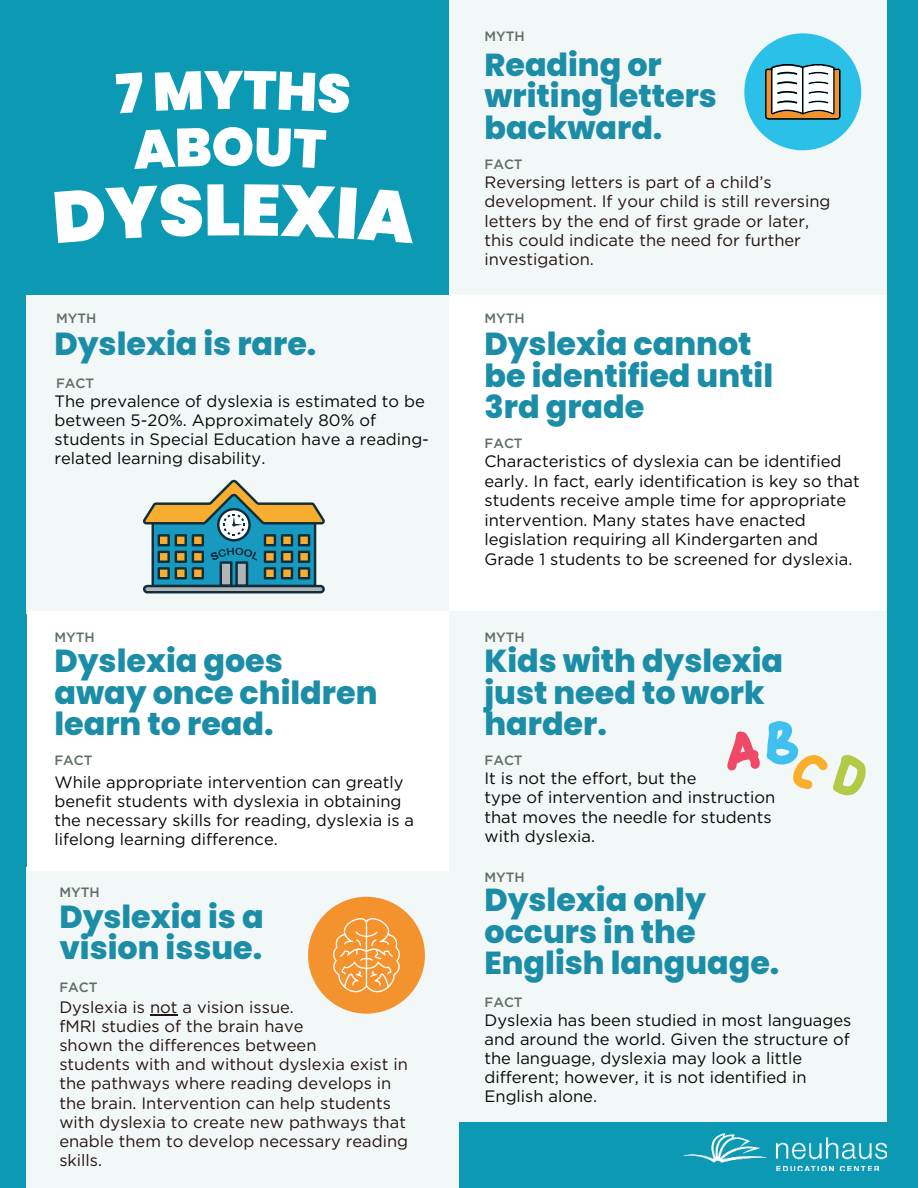
<style>
.page{position:relative;width:918px;height:1188px;background:#0c99b4}
.page>*{position:absolute;margin:0;border:0;box-sizing:border-box;transform-origin:0 0}
.t1{font:900 72.15px "Poppins";color:#fff}
.t2{font:900 53.85px "Poppins";color:#fff}
.t3{font:800 31.8px/31.5px "Poppins";color:#1b8da7}
.t4{font:16.5px/19.2px "Gotham";color:#080704}
.t5{font:16.5px/19.2px "Gotham";color:#25130e}
.t6{font:500 13.5px "Gotham";color:#606e63}
</style>
<div class="page">
<div style="left:27px;top:867px;width:432px;height:321px;background:#f2f7f8"></div>
<div style="left:27px;top:295px;width:432px;height:319px;background:#f2f7f8"></div>
<div style="left:27px;top:611px;width:447px;height:260px;background:#fff"></div>
<div style="left:449px;top:505px;width:438px;height:617px;background:#f2f7f8"></div>
<div style="left:449px;top:0;width:438px;height:323px;background:#f2f7f8"></div>
<div style="left:449px;top:295px;width:438px;height:316px;background:#fff"></div>
<svg style="left:744px;top:33px;width:117px;height:117px"></svg>
<svg style="left:308px;top:897px;width:117px;height:117px"></svg>
<svg style="left:143px;top:480px;width:182px;height:113px"></svg>
<img style="left:684px;top:1134px;width:202px;height:37px">
<svg style="left:727px;top:731px;width:33px;height:40px"></svg>
<svg style="left:766px;top:721px;width:100px;height:74px"></svg>
<svg style="left:150px;top:1014px;width:28px;height:1px"></svg>
<p class="t6" style="left:56px;top:309px;width:42px">MYTH</p>
<h2 class="t2" style="left:204px;top:59px;width:41px">Y</h2>
<h2 class="t2" style="left:212px;top:116px;width:44px">O</h2>
<h1 class="t1" style="left:204px;top:168px;width:39px">L</h1>
<h3 class="t3" style="left:54px;top:328px;width:264px">Dyslexia is rare.</h3>
<p class="t6" style="left:56px;top:374px;width:40px">FACT</p>
<p class="t4" style="left:54px;top:391px;width:376px">The prevalence of dyslexia is estimated to be between 5-20%. Approximately 80% of students in Special Education have a reading&shy;related learning disability.</p>
<p class="t6" style="left:54px;top:628px;width:42px">MYTH</p>
<h3 class="t3" style="left:54px;top:646px;width:325px">Dyslexia goes away once children learn to read.</h3>
<p class="t6" style="left:54px;top:752px;width:40px">FACT</p>
<p class="t4" style="left:54px;top:772px;width:361px">While appropriate intervention can greatly benefit students with dyslexia in obtaining the necessary skills for reading, dyslexia is a lifelong learning difference.</p>
<p class="t6" style="left:59px;top:884px;width:42px">MYTH</p>
<h3 class="t3" style="left:59px;top:901px;width:206px">Dyslexia is a vision issue.</h3>
<p class="t6" style="left:59px;top:978px;width:40px">FACT</p>
<p class="t5" style="left:59px;top:997px;width:350px">Dyslexia is not a vision issue.<br>fMRI studies of the brain have<br>shown the differences between<br>students with and without dyslexia exist in the pathways where reading develops in the brain. Intervention can help students with dyslexia to create new pathways that enable them to develop necessary reading skills.</p>
<p class="t6" style="left:484px;top:27px;width:42px">MYTH</p>
<h3 class="t3" style="left:484px;top:49px;width:234px">Reading or writing letters backward.</h3>
<p class="t6" style="left:484px;top:156px;width:40px">FACT</p>
<p class="t5" style="left:484px;top:172px;width:347px">Reversing letters is part of a child’s development. If your child is still reversing letters by the end of first grade or later, this could indicate the need for further investigation.</p>
<p class="t6" style="left:484px;top:309px;width:42px">MYTH</p>
<h3 class="t3" style="left:484px;top:328px;width:290px">Dyslexia cannot be identified until<br>3rd grade</h3>
<p class="t6" style="left:484px;top:435px;width:40px">FACT</p>
<p class="t4" style="left:484px;top:452px;width:377px">Characteristics of dyslexia can be identified early. In fact, early identification is key so that students receive ample time for appropriate intervention. Many states have enacted legislation requiring all Kindergarten and Grade 1 students to be screened for dyslexia.</p>
<p class="t6" style="left:484px;top:629px;width:42px">MYTH</p>
<h3 class="t3" style="left:484px;top:646px;width:300px">Kids with dyslexia just need to work harder.</h3>
<p class="t6" style="left:484px;top:752px;width:40px">FACT</p>
<p class="t4" style="left:484px;top:768px;width:292px">It is not the effort, but the<br>type of intervention and instruction that moves the needle for students with dyslexia.</p>
<p class="t6" style="left:484px;top:868px;width:42px">MYTH</p>
<h3 class="t3" style="left:484px;top:884px;width:296px">Dyslexia only occurs in the<br>English language.</h3>
<p class="t6" style="left:484px;top:993px;width:40px">FACT</p>
<p class="t4" style="left:484px;top:1010px;width:368px">Dyslexia has been studied in most languages and around the world. Given the structure of the language, dyslexia may look a little different; however, it is not identified in English alone.</p>
</div>
